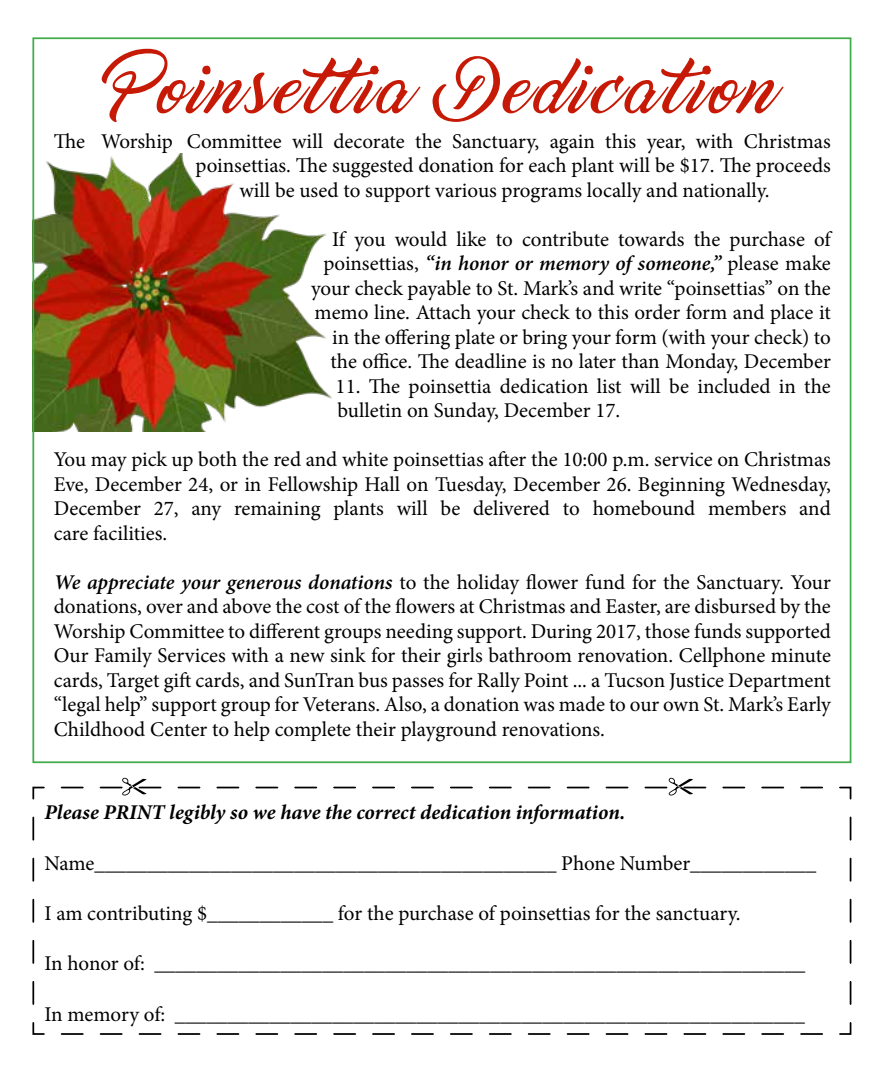
<style>
.page{position:relative;width:882px;height:1071px;background:#fff}
.page>*{position:absolute;margin:0;border:0;box-sizing:border-box;transform-origin:0 0}
.t1{font:56px "Marguerite";letter-spacing:.08em;color:#c61a07}
.t2{font:21px/24.5px "Minion Pro";letter-spacing:-.005em;color:#000;text-align:justify}
.t3{font:italic 700 21px "Minion Pro";color:#000}
.s1{font-weight:600;font-style:italic}
</style>
<div class="page">
<img style="left:35px;top:153px;width:297px;height:279px">
<svg style="left:32px;top:786px;width:820px;height:249px"></svg>
<svg style="left:53px;top:778px;width:769px;height:18px"></svg>
<h1 class="t1" style="left:111px;top:61px;width:664px">Poinsettia Dedication</h1>
<p class="t2" style="left:54px;top:129px;width:778px">The Worship Committee will decorate the Sanctuary, again this year, with Christmas</p>
<p class="t2" style="left:196px;top:153px;width:637px">poinsettias. The suggested donation for each plant will be $17. The proceeds</p>
<p class="t2" style="left:239px;top:178px;width:532px">will be used to support various programs locally and nationally.</p>
<p class="t2" style="left:311px;top:227px;width:521px;text-align:right">If you would like to contribute towards the purchase of poinsettias, <span class="s1">“in honor or memory of someone,”</span> please make your check payable to St. Mark’s and write “poinsettias” on the memo line. Attach your check to this order form and place it in the offering plate or bring your form (with your check) to the office. The deadline is no later than Monday, December</p>
<p class="t2" style="left:336px;top:374px;width:497px">11. The poinsettia dedication list will be included in the bulletin on Sunday, December 17.</p>
<p class="t2" style="left:54px;top:448px;width:779px">You may pick up both the red and white poinsettias after the 10:00 p.m. service on Christmas Eve, December 24, or in Fellowship Hall on Tuesday, December 26. Beginning Wednesday, December 27, any remaining plants will be delivered to homebound members and care facilities.</p>
<p class="t2" style="left:54px;top:570px;width:779px"><span class="s1">We appreciate your generous donations</span> to the holiday flower fund for the Sanctuary. Your donations, over and above the cost of the flowers at Christmas and Easter, are disbursed by the Worship Committee to different groups needing support. During 2017, those funds supported Our Family Services with a new sink for their girls bathroom renovation. Cellphone minute cards, Target gift cards, and SunTran bus passes for Rally Point ... a Tucson Justice Department “legal help” support group for Veterans. Also, a donation was made to our own St. Mark’s Early Childhood Center to help complete their playground renovations.</p>
<p class="t3" style="left:44px;top:798px;width:583px">Please PRINT legibly so we have the correct dedication information.</p>
<p class="t2" style="left:44px;top:851px;width:773px">Name____________________________________________ Phone Number____________</p>
<p class="t2" style="left:44px;top:901px;width:698px">I am contributing $____________ for the purchase of poinsettias for the sanctuary.</p>
<p class="t2" style="left:44px;top:952px;width:763px">In honor of: ______________________________________________________________</p>
<p class="t2" style="left:44px;top:1002px;width:762px">In memory of: ____________________________________________________________</p>
</div>
